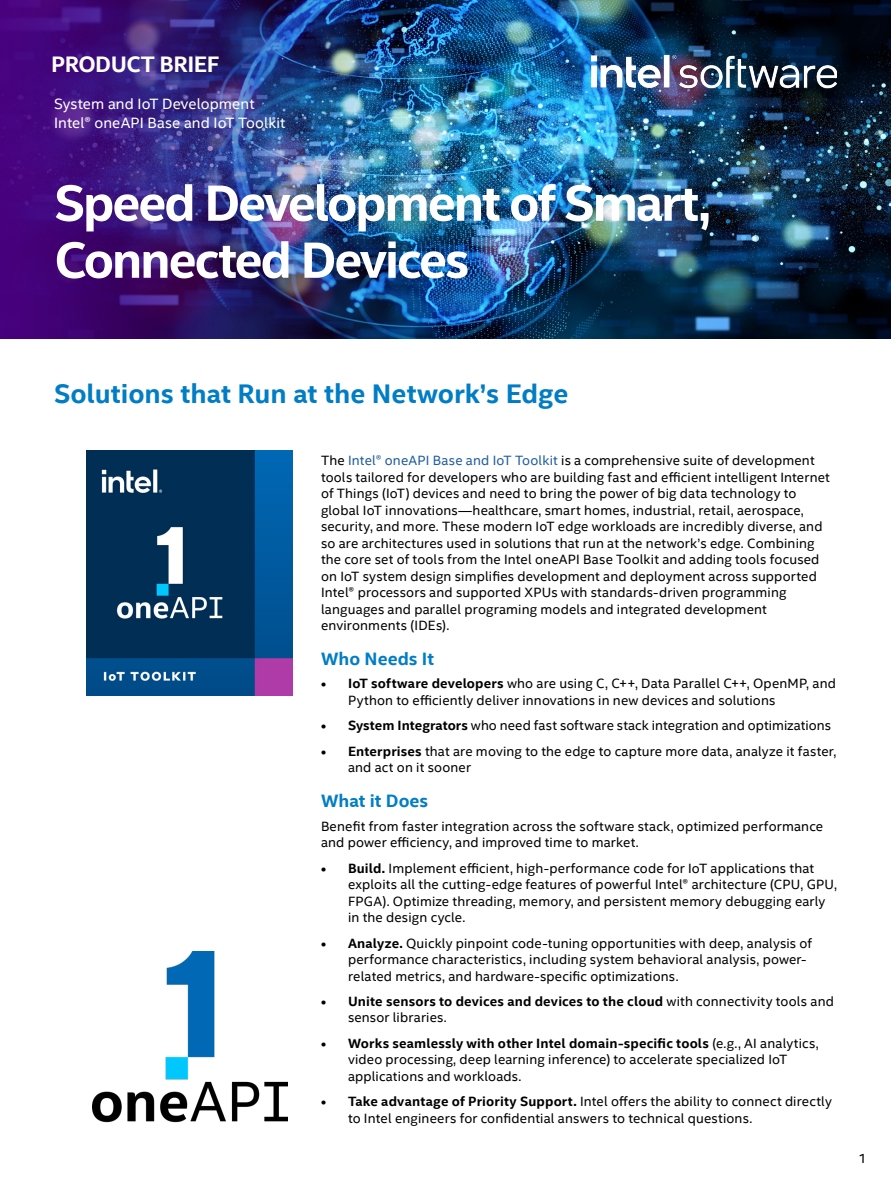
<style>
.page{position:relative;width:891px;height:1188px;background:#fff}
.page>*{position:absolute;margin:0;border:0;box-sizing:border-box;transform-origin:0 0}
.t1{font:700 51px/57px "Intel Clear";letter-spacing:-.05em;color:#fff}
.t2{font:700 27px "Intel Clear";letter-spacing:-.005em;color:#007dc5}
.t3{font:700 22.5px "Intel Clear";letter-spacing:-.02em;color:#fff}
.t4{font:700 18px "Intel Clear";color:#007dc5}
.t5{font:15px/19.2px "Intel Clear";letter-spacing:.01em;color:#fff}
.t6{font:13.5px/16.5px "Intel Clear";letter-spacing:.01em;color:#000}
.t7{font:700 13.5px/16.5px "Intel Clear";letter-spacing:.01em;color:#000}
.s1{color:#215e9e}
.s2{font-weight:700}
.s3{font-weight:400}
</style>
<div class="page">
<img style="left:0;top:0;width:891px;height:338px">
<img style="left:591px;top:54px;width:246px;height:36px">
<img style="left:92px;top:951px;width:195px;height:171px">
<img style="left:86px;top:450px;width:206px;height:245px">
<h3 class="t3" style="left:51px;top:49px;width:170px">PRODUCT BRIEF</h3>
<p class="t5" style="left:54px;top:93px;width:233px">System and IoT Development<br>Intel® oneAPI Base and IoT Toolkit</p>
<h1 class="t1" style="left:54px;top:173px;width:658px">Speed Development of Smart,<br>Connected Devices</h1>
<h2 class="t2" style="left:54px;top:375px;width:516px">Solutions that Run at the Network’s Edge</h2>
<p class="t6" style="left:321px;top:452px;width:510px">The <span class="s1">Intel® oneAPI Base and IoT Toolkit</span> is a comprehensive suite of development tools tailored for developers who are building fast and efficient intelligent Internet of Things (IoT) devices and need to bring the power of big data technology to global IoT innovations—healthcare, smart homes, industrial, retail, aerospace, security, and more. These modern IoT edge workloads are incredibly diverse, and so are architectures used in solutions that run at the network’s edge. Combining the core set of tools from the Intel oneAPI Base Toolkit and adding tools focused on IoT system design simplifies development and deployment across supported Intel® processors and supported XPUs with standards-driven programming languages and parallel programing models and integrated development environments (IDEs).</p>
<h3 class="t4" style="left:321px;top:647px;width:115px">Who Needs It</h3>
<p class="t6" style="left:348px;top:675px;width:490px;text-indent:-27px"><span class="s2">• IoT software developers</span> who are using C, C++, Data Parallel C++, OpenMP, and<br>Python to efficiently deliver innovations in new devices and solutions</p>
<p class="t6" style="left:321px;top:717px;width:512px"><span class="s2">• System Integrators</span> who need fast software stack integration and optimizations</p>
<p class="t6" style="left:348px;top:742px;width:490px;text-indent:-27px"><span class="s2">• Enterprises</span> that are moving to the edge to capture more data, analyze it faster, and act on it sooner</p>
<h3 class="t4" style="left:321px;top:789px;width:109px">What it Does</h3>
<p class="t6" style="left:321px;top:817px;width:504px">Benefit from faster integration across the software stack, optimized performance and power efficiency, and improved time to market.</p>
<p class="t6" style="left:348px;top:859px;width:490px;text-indent:-27px"><span class="s2">• Build.</span> Implement efficient, high-performance code for IoT applications that exploits all the cutting-edge features of powerful Intel® architecture (CPU, GPU, FPGA). Optimize threading, memory, and persistent memory debugging early in the design cycle.</p>
<p class="t6" style="left:348px;top:934px;width:466px;text-indent:-27px"><span class="s2">• Analyze.</span> Quickly pinpoint code-tuning opportunities with deep, analysis of performance characteristics, including system behavioral analysis, power&shy;related metrics, and hardware-specific optimizations.</p>
<p class="t7" style="left:348px;top:993px;width:487px;text-indent:-27px">• Unite sensors to devices and devices to the cloud <span class="s3">with connectivity tools and sensor libraries.</span></p>
<p class="t6" style="left:348px;top:1034px;width:472px;text-indent:-27px"><span class="s2">• Works seamlessly with other Intel domain-specific tools</span> (e.g., AI analytics, video processing, deep learning inference) to accelerate specialized IoT applications and workloads.</p>
<p class="t6" style="left:348px;top:1093px;width:485px;text-indent:-27px"><span class="s2">• Take advantage of Priority Support.</span> Intel offers the ability to connect directly to Intel engineers for confidential answers to technical questions.</p>
<p class="t6" style="left:858px;top:1150px;width:10px">1</p>
</div>
